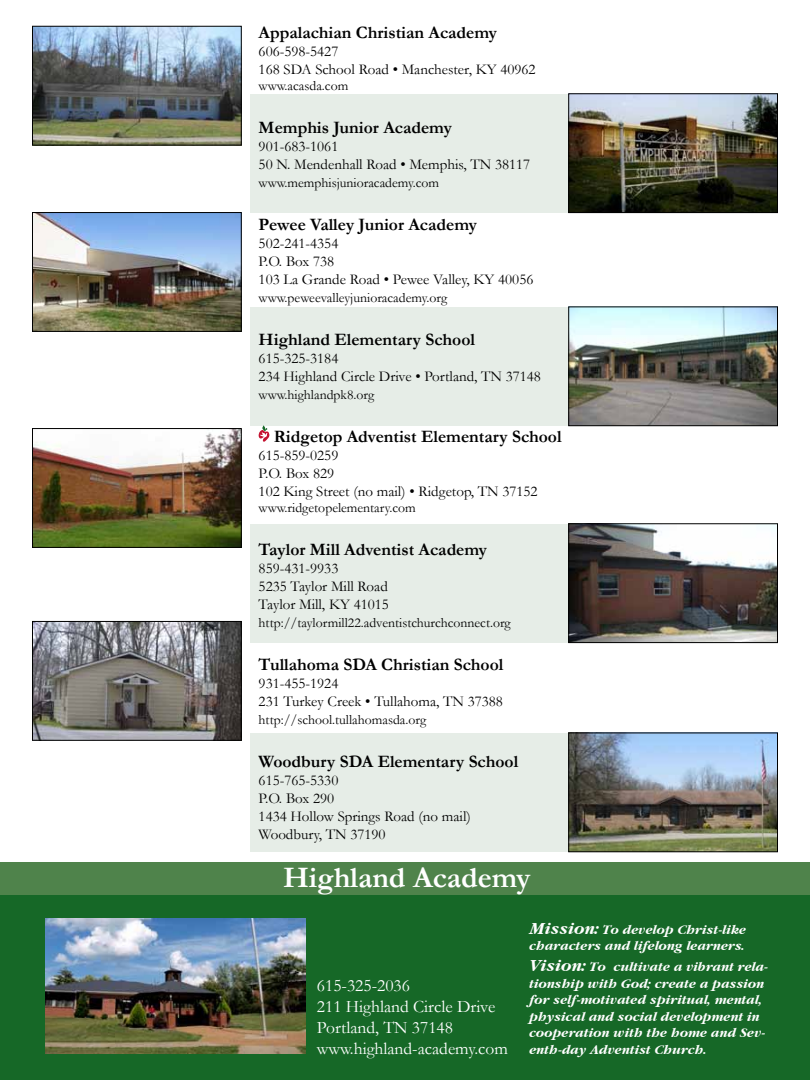
<style>
.page{position:relative;width:810px;height:1080px;background:#fff}
.page>*{position:absolute;margin:0;border:0;box-sizing:border-box;transform-origin:0 0}
.t1{font:700 30px "Garamond";color:#fff}
.t2{font:700 17.5px "Garamond";color:#000}
.t3{font:17.5px/21px "Garamond";color:#fff}
.t4{font:15px/18px "Garamond";color:#000}
.t5{font:italic 700 13.75px/16.5px "Garamond";color:#fff}
.t6{font:13.75px "Garamond";color:#000}
.s1{font-size:17.5px}
</style>
<div class="page">
<div style="left:250px;top:94px;width:528px;height:119px;background:#e6ede7"></div>
<div style="left:250px;top:307px;width:528px;height:119px;background:#e6ede7"></div>
<div style="left:250px;top:524px;width:528px;height:119px;background:#e6ede7"></div>
<div style="left:250px;top:733px;width:528px;height:119px;background:#e6ede7"></div>
<div style="left:0;top:868px;width:810px;height:212px;background:#166827"></div>
<div style="left:0;top:862px;width:810px;height:33px;background:#4f834b"></div>
<svg style="left:259px;top:425px;width:10px;height:17px"></svg>
<img style="left:45px;top:919px;width:261px;height:135px">
<img style="left:34px;top:28px;width:205px;height:115px">
<div style="left:32px;top:26px;width:209px;height:119px;border:1px solid #000"></div>
<img style="left:34px;top:214px;width:205px;height:116px">
<div style="left:32px;top:212px;width:209px;height:120px;border:1px solid #000"></div>
<img style="left:34px;top:430px;width:205px;height:116px">
<div style="left:32px;top:428px;width:209px;height:120px;border:1px solid #000"></div>
<img style="left:571px;top:526px;width:205px;height:115px">
<div style="left:569px;top:524px;width:209px;height:119px;border:1px solid #000"></div>
<img style="left:571px;top:735px;width:205px;height:115px">
<div style="left:569px;top:733px;width:209px;height:119px;border:1px solid #000"></div>
<img style="left:571px;top:309px;width:205px;height:115px">
<div style="left:569px;top:307px;width:209px;height:119px;border:1px solid #000"></div>
<img style="left:571px;top:96px;width:205px;height:115px">
<div style="left:569px;top:94px;width:209px;height:119px;border:1px solid #000"></div>
<img style="left:34px;top:623px;width:205px;height:115px">
<div style="left:32px;top:621px;width:209px;height:119px;border:1px solid #000"></div>
<p class="t2" style="left:259px;top:22px;width:240px">Appalachian Christian Academy</p>
<p class="t4" style="left:259px;top:42px;width:279px">606-598-5427<br>168 SDA School Road • Manchester, KY 40962</p>
<p class="t6" style="left:259px;top:78px;width:91px">www.acasda.com</p>
<p class="t2" style="left:259px;top:117px;width:195px">Memphis Junior Academy</p>
<p class="t4" style="left:259px;top:137px;width:273px">901-683-1061<br>50 N. Mendenhall Road • Memphis, TN 38117</p>
<p class="t6" style="left:259px;top:175px;width:182px">www.memphisjunioracademy.com</p>
<p class="t2" style="left:259px;top:214px;width:220px">Pewee Valley Junior Academy</p>
<p class="t4" style="left:259px;top:234px;width:276px">502-241-4354<br>P.O. Box 738<br>103 La Grande Road • Pewee Valley, KY 40056</p>
<p class="t6" style="left:259px;top:289px;width:190px">www.peweevalleyjunioracademy.org</p>
<p class="t2" style="left:259px;top:329px;width:218px">Highland Elementary School</p>
<p class="t4" style="left:259px;top:349px;width:284px">615-325-3184<br>234 Highland Circle Drive • Portland, TN 37148</p>
<p class="t6" style="left:259px;top:386px;width:117px">www.highlandpk8.org</p>
<p class="t2" style="left:274px;top:426px;width:289px">Ridgetop Adventist Elementary School</p>
<p class="t4" style="left:259px;top:446px;width:281px">615-859-0259<br>P.O. Box 829<br>102 King Street (no mail) • Ridgetop, TN 37152</p>
<p class="t6" style="left:259px;top:500px;width:159px">www.ridgetopelementary.com</p>
<p class="t2" style="left:259px;top:539px;width:230px">Taylor Mill Adventist Academy</p>
<p class="t4" style="left:259px;top:559px;width:132px">859-431-9933<br>5235 Taylor Mill Road<br>Taylor Mill, KY 41015</p>
<p class="t6" style="left:259px;top:615px;width:254px">http://taylormill22.adventistchurchconnect.org</p>
<p class="t2" style="left:259px;top:654px;width:246px">Tullahoma SDA Christian School</p>
<p class="t4" style="left:259px;top:674px;width:246px">931-455-1924<br>231 Turkey Creek • Tullahoma, TN 37388</p>
<p class="t6" style="left:259px;top:711px;width:169px">http://school.tullahomasda.org</p>
<p class="t2" style="left:259px;top:751px;width:261px">Woodbury SDA Elementary School</p>
<p class="t4" style="left:259px;top:771px;width:214px">615-765-5330<br>P.O. Box 290<br>1434 Hollow Springs Road (no mail)<br>Woodbury, TN 37190</p>
<h1 class="t1" style="left:283px;top:860px;width:249px">Highland Academy</h1>
<p class="t3" style="left:317px;top:975px;width:193px">615-325-2036<br>211 Highland Circle Drive<br>Portland, TN 37148 www.highland-academy.com</p>
<p class="t5" style="left:529px;top:921px;width:219px"><span class="s1">Mission:</span> To develop Christ-like characters and lifelong learners.</p>
<p class="t5" style="left:529px;top:959px;width:241px"><span class="s1">Vision:</span> To cultivate a vibrant rela&shy;tionship with God; create a passion for self-motivated spiritual, mental, physical and social development in cooperation with the home and Sev&shy;enth-day Adventist Church.</p>
</div>
